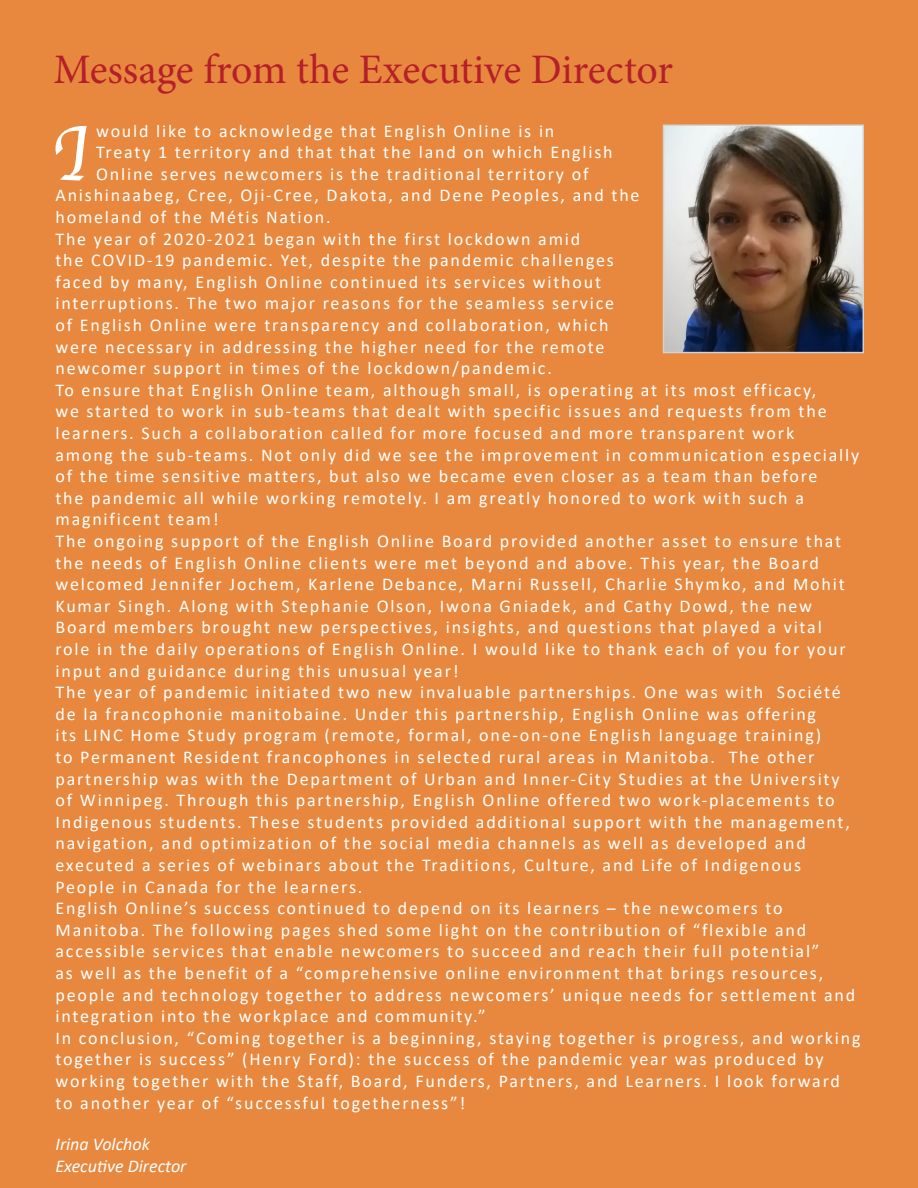
<style>
.page{position:relative;width:918px;height:1188px;background:#e7883e}
.page>*{position:absolute;margin:0;border:0;box-sizing:border-box;transform-origin:0 0}
.t1{font:81.9px "Apple Chancery";color:#fff}
.t2{font:42px "Minion Pro";letter-spacing:-.005em;color:#b41f2a}
.t3{font:18px/21.6px "Calibri";letter-spacing:.1em;color:#fff}
.t4{font:italic 18px "Calibri";color:#fff}
</style>
<div class="page">
<img style="left:665px;top:126px;width:197px;height:225px">
<div style="left:663px;top:124px;width:201px;height:229px;border:1px solid #d1d2d4"></div>
<p class="t2" style="left:53px;top:41px;width:621px">Message from the Executive Director</p>
<p class="t1" style="left:51px;top:88px;width:39px">I</p>
<p class="t3" style="left:96px;top:119px;width:460px">would like to acknowledge that English Online is in</p>
<p class="t3" style="left:96px;top:141px;width:518px">Treaty 1 territory and that that the land on which English</p>
<p class="t3" style="left:96px;top:162px;width:494px">Online serves newcomers is the traditional territory of</p>
<p class="t3" style="left:56px;top:184px;width:586px">Anishinaabeg, Cree, Oji-Cree, Dakota, and Dene Peoples, and the</p>
<p class="t3" style="left:56px;top:206px;width:277px">homeland of the Métis Nation.</p>
<p class="t3" style="left:56px;top:227px;width:560px">The year of 2020-2021 began with the first lockdown amid<br>the COVID-19 pandemic. Yet, despite the pandemic challenges faced by many, English Online continued its services without interruptions. The two major reasons for the seamless service of English Online were transparency and collaboration, which were necessary in addressing the higher need for the remote newcomer support in times of the lockdown/pandemic.</p>
<p class="t3" style="left:56px;top:378px;width:805px">To ensure that English Online team, although small, is operating at its most efficacy,<br>we started to work in sub-teams that dealt with specific issues and requests from the learners. Such a collaboration called for more focused and more transparent work<br>among the sub-teams. Not only did we see the improvement in communication especially of the time sensitive matters, but also we became even closer as a team than before<br>the pandemic all while working remotely. I am greatly honored to work with such a magnificent team!</p>
<p class="t3" style="left:56px;top:530px;width:792px">The ongoing support of the English Online Board provided another asset to ensure that the needs of English Online clients were met beyond and above. This year, the Board welcomed Jennifer Jochem, Karlene Debance, Marni Russell, Charlie Shymko, and Mohit Kumar Singh. Along with Stephanie Olson, Iwona Gniadek, and Cathy Dowd, the new Board members brought new perspectives, insights, and questions that played a vital role in the daily operations of English Online. I would like to thank each of you for your input and guidance during this unusual year!</p>
<p class="t3" style="left:56px;top:681px;width:796px">The year of pandemic initiated two new invaluable partnerships. One was with Société de la francophonie manitobaine. Under this partnership, English Online was offering<br>its LINC Home Study program (remote, formal, one-on-one English language training)<br>to Permanent Resident francophones in selected rural areas in Manitoba. The other partnership was with the Department of Urban and Inner-City Studies at the University of Winnipeg. Through this partnership, English Online offered two work-placements to Indigenous students. These students provided additional support with the management, navigation, and optimization of the social media channels as well as developed and executed a series of webinars about the Traditions, Culture, and Life of Indigenous People in Canada for the learners.</p>
<p class="t3" style="left:56px;top:897px;width:801px">English Online’s success continued to depend on its learners – the newcomers to Manitoba. The following pages shed some light on the contribution of “flexible and accessible services that enable newcomers to succeed and reach their full potential”<br>as well as the benefit of a “comprehensive online environment that brings resources, people and technology together to address newcomers’ unique needs for settlement and integration into the workplace and community.”</p>
<p class="t3" style="left:56px;top:1026px;width:806px">In conclusion, “Coming together is a beginning, staying together is progress, and working together is success” (Henry Ford): the success of the pandemic year was produced by working together with the Staff, Board, Funders, Partners, and Learners. I look forward to another year of “successful togetherness”!</p>
<p class="t4" style="left:56px;top:1131px;width:96px">Irina Volchok</p>
<p class="t4" style="left:56px;top:1153px;width:132px">Executive Director</p>
</div>
